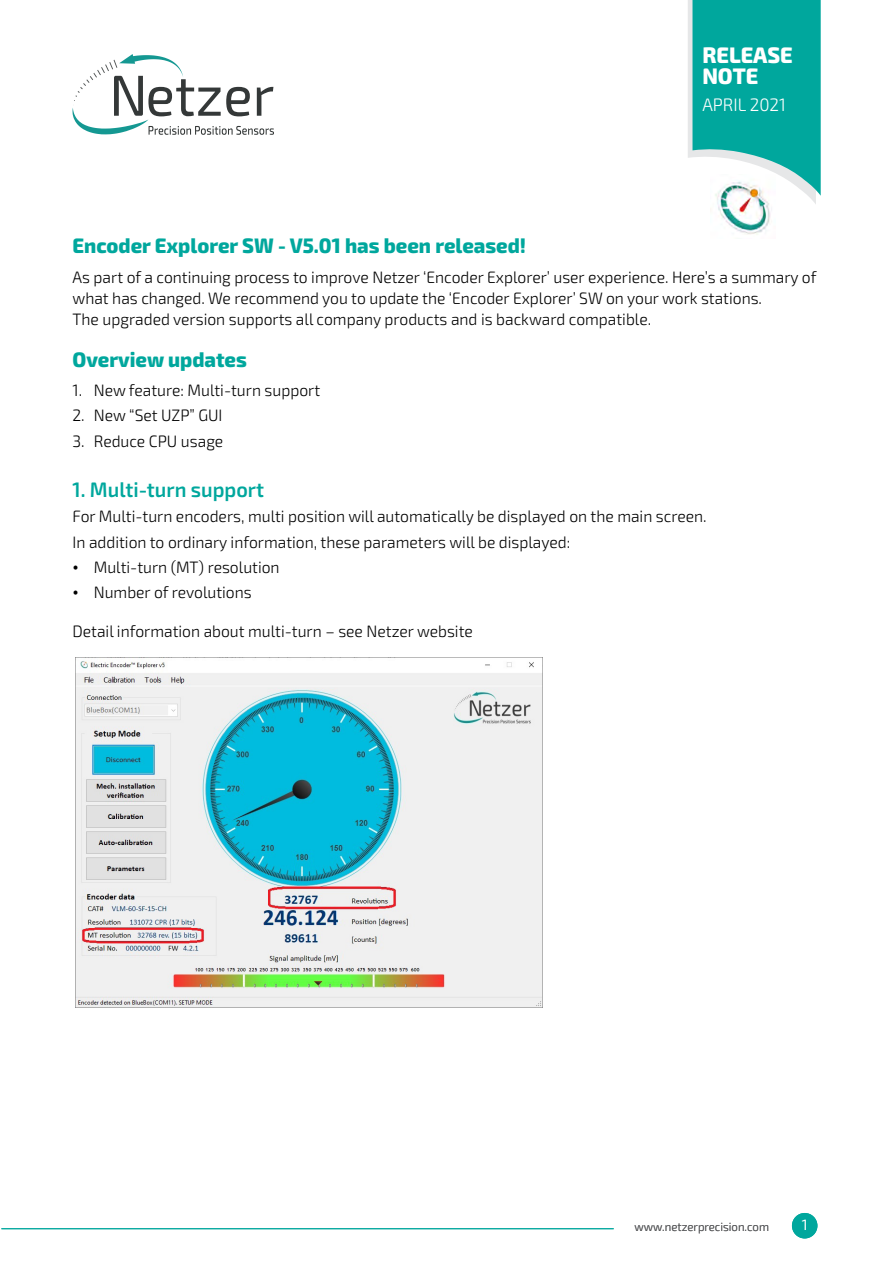
<style>
.page{position:relative;width:893px;height:1263px;background:#fff}
.page>*{position:absolute;margin:0;border:0;box-sizing:border-box;transform-origin:0 0}
.t1{font:800 22.5px/21px "Exo 2";color:#fff;scale:.95 1}
.t2{font:800 21px "Exo 2";color:#00a79d;scale:.95 1}
.t3{font:600 21px "Exo 2";color:#00a79d;scale:.95 1}
.t4{font:300 18px "Exo 2";color:#fff;scale:.95 1}
.t5{font:300 16.5px/21px "Exo 2";color:#000;scale:.95 1}
.t6{font:15px "Exo 2";color:#fff}
.t7{font:300 12px "Exo 2.0";color:#58595b;scale:.95 1}
.s1{font-family:"Leelawadee UI";font-weight:400}
</style>
<div class="page">
<svg style="left:688px;top:0;width:133px;height:204px;background:#2cb5ac"></svg>
<svg style="left:72px;top:54px;width:202px;height:81px"></svg>
<div style="left:792px;top:1213px;width:25px;height:25px;background:#00a79d;border-radius:50%"></div>
<hr style="left:1px;top:1228px;width:613px;height:1px;background:#00a79d">
<img style="left:710px;top:175px;width:66px;height:60px">
<img style="left:76px;top:657px;width:466px;height:350px">
<h1 class="t1" style="left:702px;top:45px;width:97px">RELEASE<br>NOTE</h1>
<p class="t4" style="left:702px;top:94px;width:89px">APRIL 2021</p>
<p class="t2" style="left:73px;top:233px;width:479px">Encoder Explorer SW - V5.01 has been released!</p>
<p class="t5" style="left:73px;top:267px;width:785px">As part of a continuing process to improve Netzer ‘Encoder Explorer’ user experience. Here’s a summary of what has changed. We recommend you to update the ‘Encoder Explorer’ SW on your work stations.<br>The upgraded version supports all company products and is backward compatible.</p>
<p class="t2" style="left:73px;top:347px;width:185px">Overview updates</p>
<p class="t5" style="left:73px;top:380px;width:262px">1. New feature: Multi-turn support</p>
<p class="t5" style="left:73px;top:405px;width:159px">2. New “Set UZP” GUI</p>
<p class="t5" style="left:73px;top:431px;width:160px">3. Reduce CPU usage</p>
<p class="t3" style="left:73px;top:477px;width:203px">1. Multi-turn support</p>
<p class="t5" style="left:73px;top:504px;width:669px;line-height:25.2px">For Multi-turn encoders, multi position will automatically be displayed on the main screen.<br>In addition to ordinary information, these parameters will be displayed:</p>
<p class="t5" style="left:73px;top:557px;width:219px"><span class="s1">•</span> Multi-turn (MT) resolution</p>
<p class="t5" style="left:73px;top:582px;width:190px"><span class="s1">•</span> Number of revolutions</p>
<p class="t5" style="left:73px;top:621px;width:423px">Detail information about multi-turn – see Netzer website</p>
<p class="t7" style="left:634px;top:1220px;width:143px">www.netzerprecision.com</p>
<p class="t6" style="left:802px;top:1216px;width:7px">1</p>
</div>
